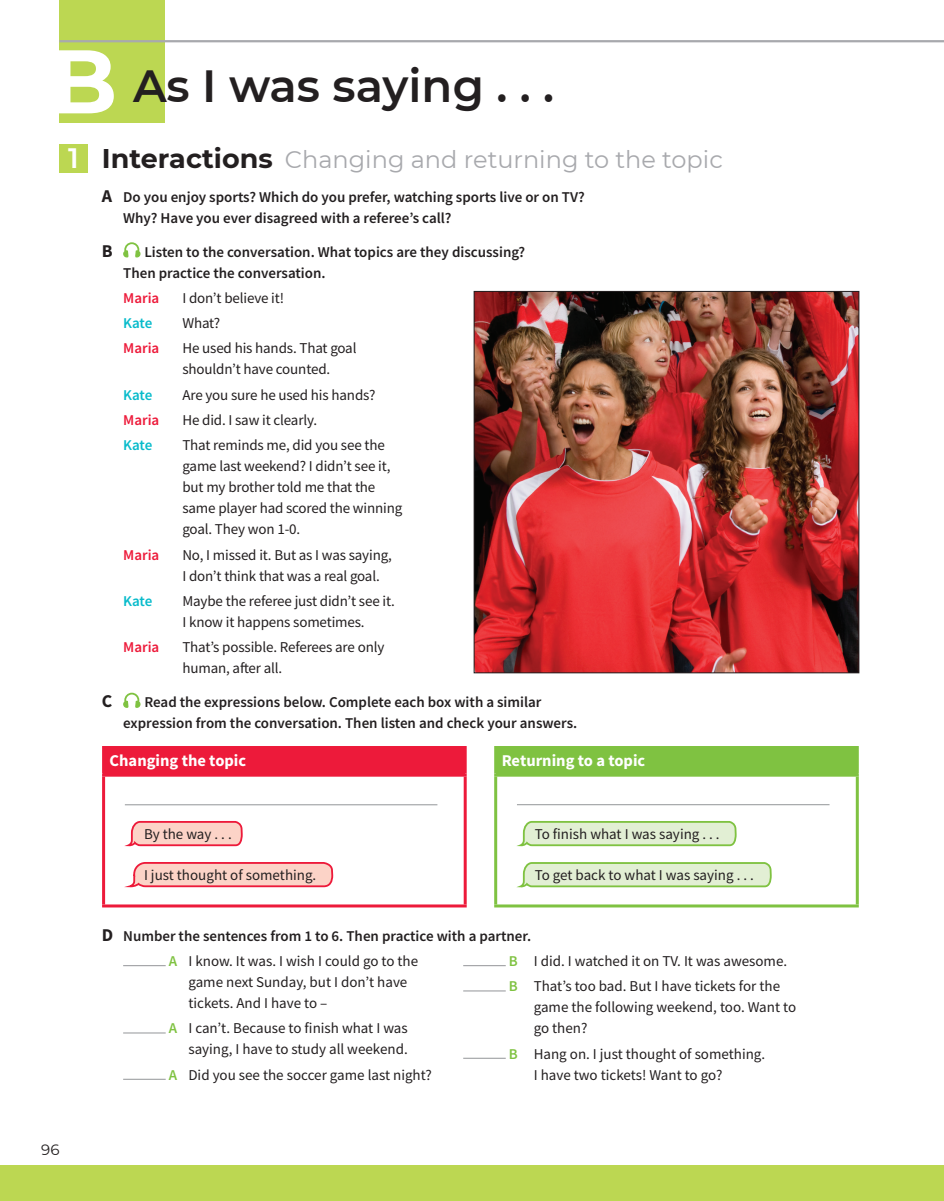
<style>
.page{position:relative;width:944px;height:1201px;background:#fff}
.page>*{position:absolute;margin:0;border:0;box-sizing:border-box;transform-origin:0 0}
.t1{font:600 45px "Montserrat";color:#231f20}
.t2{font:24px "Montserrat";color:#a8a9ad}
.t3{font:700 18px "Source Sans Pro";color:#231f20}
.t4{font:700 16.5px "Source Sans Pro";color:#fff}
.t5{font:15px/21px "Source Sans Pro";letter-spacing:-.01em;color:#231f20}
.t6{font:600 15px/21px "Source Sans Pro";color:#231f20}
.t7{font:600 15px "Source Sans Pro";color:#ed1a3a}
.t8{font:600 15px "Source Sans Pro";letter-spacing:-.015em;color:#08bbcb}
.t9{font:15px "Montserrat";color:#231f20}
.s1{font-weight:700;font-size:90px;color:#fff}
.s2{font-weight:600;font-size:28.05px;color:#fff}
.s3{font-weight:700;font-size:27px;color:#231f20}
.s4{font-weight:700;font-size:18px}
.s5{color:#7fc241}
.s6{font-weight:400}
.s7{font-weight:600;color:#7fc241}
</style>
<div class="page">
<div style="left:59px;top:0;width:106px;height:123px;background:#bcd752"></div>
<hr style="left:59px;top:40px;width:885px;height:2px;background:#a8a9ad">
<div style="left:0;top:1165px;width:944px;height:35px;background:#bcd752"></div>
<div style="left:59px;top:144px;width:28px;height:29px;background:#bcd752"></div>
<svg style="left:123px;top:242px;width:18px;height:16px"></svg>
<svg style="left:123px;top:692px;width:18px;height:16px"></svg>
<hr style="left:123px;top:965px;width:43px;height:1px;background:#939598">
<hr style="left:123px;top:1032px;width:43px;height:1px;background:#939598">
<hr style="left:123px;top:1078px;width:43px;height:1px;background:#939598">
<hr style="left:463px;top:965px;width:43px;height:1px;background:#939598">
<hr style="left:463px;top:990px;width:43px;height:1px;background:#939598">
<hr style="left:463px;top:1057px;width:43px;height:1px;background:#939598">
<img style="left:475px;top:293px;width:382px;height:378px">
<div style="left:473px;top:291px;width:386px;height:382px;border:1px solid #231f20"></div>
<div style="left:495px;top:747px;width:362px;height:28px;background:#7fc241"></div>
<hr style="left:494px;top:745px;width:364px;height:3px;background:#7fc241">
<hr style="left:494px;top:748px;width:3px;height:25px;background:#7fc241">
<hr style="left:855px;top:748px;width:3px;height:25px;background:#7fc241">
<hr style="left:494px;top:776px;width:3px;height:128px;background:#7fc241">
<hr style="left:855px;top:776px;width:3px;height:128px;background:#7fc241">
<hr style="left:494px;top:904px;width:364px;height:3px;background:#7fc241">
<hr style="left:494px;top:773px;width:364px;height:3px;background:#7fc241">
<hr style="left:517px;top:804px;width:312px;height:1px;background:#939598">
<svg style="left:519px;top:821px;width:218px;height:25px"></svg>
<svg style="left:519px;top:862px;width:253px;height:25px"></svg>
<div style="left:104px;top:747px;width:361px;height:28px;background:#ed1a3a"></div>
<hr style="left:102px;top:745px;width:364px;height:3px;background:#ed1a3a">
<hr style="left:102px;top:748px;width:3px;height:25px;background:#ed1a3a">
<hr style="left:463px;top:748px;width:3px;height:25px;background:#ed1a3a">
<hr style="left:102px;top:773px;width:364px;height:3px;background:#ed1a3a">
<hr style="left:102px;top:776px;width:3px;height:128px;background:#ed1a3a">
<hr style="left:463px;top:776px;width:3px;height:128px;background:#ed1a3a">
<hr style="left:102px;top:904px;width:364px;height:3px;background:#ed1a3a">
<hr style="left:125px;top:804px;width:312px;height:1px;background:#939598">
<svg style="left:127px;top:820px;width:116px;height:26px"></svg>
<svg style="left:128px;top:862px;width:206px;height:25px"></svg>
<h1 class="t1" style="left:48px;top:54px;width:507px"><span class="s1">B</span> As I was saying . . .</h1>
<h2 class="t2" style="left:68px;top:143px;width:656px"><span class="s2">1</span> <span class="s3">Interactions</span> Changing and returning to the topic</h2>
<p class="t6" style="left:123px;top:186px;width:463px;text-indent:-21px"><span class="s4">A</span> Do you enjoy sports? Which do you prefer, watching sports live or on TV?<br>Why? Have you ever disagreed with a referee’s call?</p>
<p class="t3" style="left:102px;top:238px;width:12px">B</p>
<p class="t6" style="left:123px;top:241px;width:403px;text-indent:21px">Listen to the conversation. What topics are they discussing?<br>Then practice the conversation.</p>
<p class="t7" style="left:123px;top:288px;width:38px">Maria</p>
<p class="t5" style="left:182px;top:287px;width:103px">I don’t believe it!</p>
<p class="t8" style="left:123px;top:313px;width:31px">Kate</p>
<p class="t5" style="left:182px;top:312px;width:39px">What?</p>
<p class="t7" style="left:123px;top:338px;width:38px">Maria</p>
<p class="t5" style="left:182px;top:338px;width:176px">He used his hands. That goal shouldn’t have counted.</p>
<p class="t8" style="left:123px;top:384px;width:31px">Kate</p>
<p class="t5" style="left:182px;top:384px;width:195px">Are you sure he used his hands?</p>
<p class="t7" style="left:123px;top:410px;width:38px">Maria</p>
<p class="t5" style="left:182px;top:409px;width:136px">He did. I saw it clearly.</p>
<p class="t8" style="left:123px;top:435px;width:31px">Kate</p>
<p class="t5" style="left:182px;top:434px;width:221px">That reminds me, did you see the game last weekend? I didn’t see it, but my brother told me that the same player had scored the winning goal. They won 1-0.</p>
<p class="t7" style="left:123px;top:544px;width:38px">Maria</p>
<p class="t5" style="left:182px;top:543px;width:211px">No, I missed it. But as I was saying,<br>I don’t think that was a real goal.</p>
<p class="t8" style="left:123px;top:590px;width:31px">Kate</p>
<p class="t5" style="left:182px;top:590px;width:214px">Maybe the referee just didn’t see it.<br>I know it happens sometimes.</p>
<p class="t7" style="left:123px;top:637px;width:38px">Maria</p>
<p class="t5" style="left:182px;top:636px;width:203px">That’s possible. Referees are only human, after all.</p>
<p class="t3" style="left:102px;top:688px;width:12px">C</p>
<p class="t6" style="left:123px;top:691px;width:455px;text-indent:21px">Read the expressions below. Complete each box with a similar expression from the conversation. Then listen and check your answers.</p>
<p class="t4" style="left:110px;top:749px;width:138px">Changing the topic</p>
<p class="t5" style="left:144px;top:822px;width:89px">By the way . . .</p>
<p class="t5" style="left:144px;top:863px;width:174px">I just thought of something.</p>
<p class="t4" style="left:501px;top:749px;width:145px">Returning to a topic</p>
<p class="t5" style="left:534px;top:822px;width:186px">To finish what I was saying . . .</p>
<p class="t5" style="left:534px;top:863px;width:221px">To get back to what I was saying . . .</p>
<p class="t9" style="left:41px;top:1139px;width:20px">96</p>
<p class="t6" style="left:169px;top:922px;width:364px;line-height:25.2px;text-indent:-67px"><span class="s4">D</span> Number the sentences from 1 to 6. Then practice with a partner.<br><span class="s5">A</span> <span class="s6">I know. It was. I wish I could go to the</span></p>
<p class="t5" style="left:188px;top:971px;width:220px">game next Sunday, but I don’t have tickets. And I have to –</p>
<p class="t5" style="left:169px;top:1017px;width:240px;text-align:right"><span class="s7">A</span> I can’t. Because to finish what I was saying, I have to study all weekend.</p>
<p class="t5" style="left:169px;top:1063px;width:264px"><span class="s7">A</span> Did you see the soccer game last night?</p>
<p class="t5" style="left:509px;top:948px;width:280px;line-height:25.2px"><span class="s7">B</span> I did. I watched it on TV. It was awesome.<br><span class="s7">B</span> That’s too bad. But I have tickets for the</p>
<p class="t5" style="left:533px;top:996px;width:264px">game the following weekend, too. Want to go then?</p>
<p class="t5" style="left:533px;top:1042px;width:233px;text-indent:-25px"><span class="s7">B</span> Hang on. I just thought of something.<br>I have two tickets! Want to go?</p>
</div>
